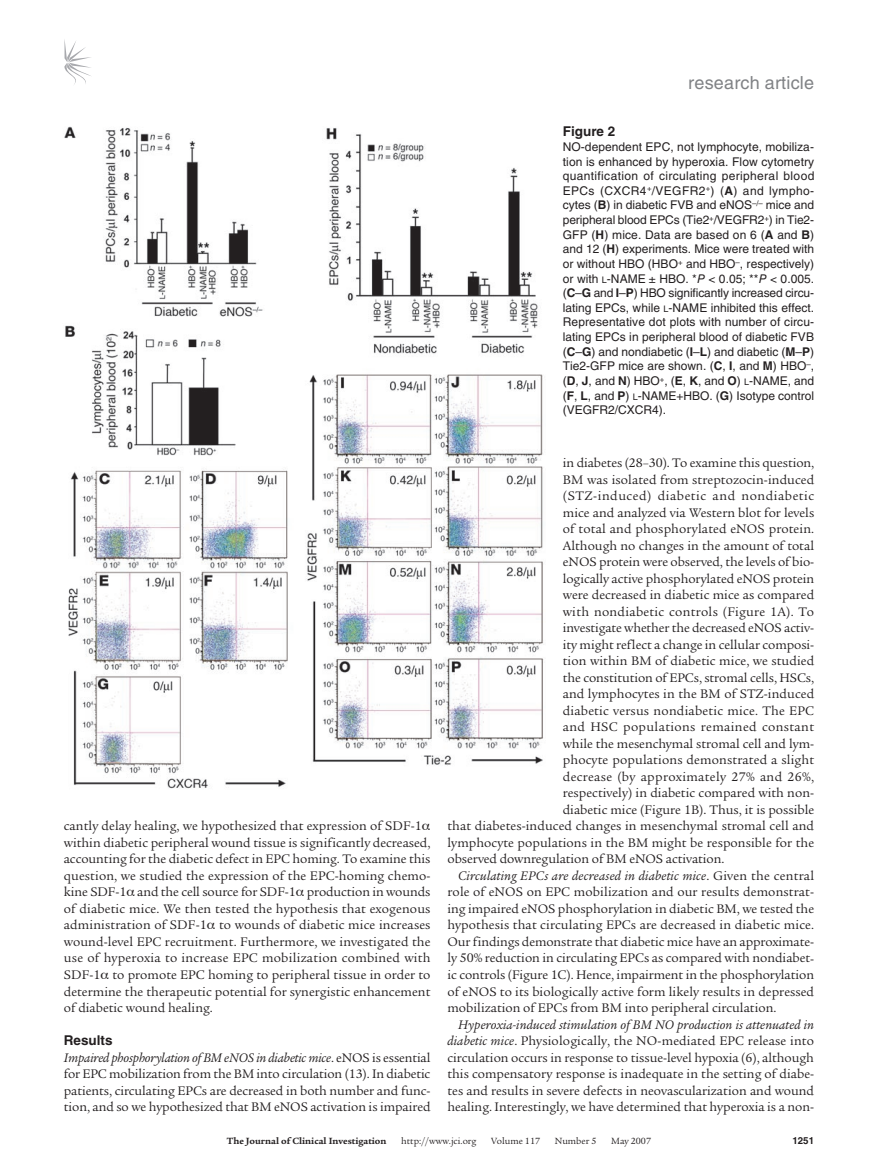
<style>
.page{position:relative;width:878px;height:1174px;background:#fff}
.page>*{position:absolute;margin:0;border:0;box-sizing:border-box;transform-origin:0 0}
.t1{font:18px "Helvetica LT Std";letter-spacing:.01em;color:#808285}
.t2{font:13.5px/16.5px "Legacy Serif Std";color:#231f20;text-align:justify}
.t3{font:13.5px "Legacy Serif Std";letter-spacing:.025em;color:#231f20}
.t4{font:italic 13.5px "Legacy Serif Std";letter-spacing:.015em;color:#231f20}
.t5{font:13.5px "Legacy Serif Std";letter-spacing:.02em;color:#231f20}
.t6{font:13.5px "Legacy Serif Std";letter-spacing:.04em;color:#231f20}
.t7{font:700 13.5px "Helvetica LT Std";color:#231f20}
.t8{font:12px/14.5px "Helvetica LT Std";color:#231f20;text-align:justify}
.t9{font:9.75px "Legacy Serif Std";color:#231f20}
.t10{font:700 9.75px "Legacy Serif Std";color:#231f20}
.t11{font:700 9.75px "Helvetica LT Std";color:#231f20}
.s1{font-style:italic}
.s2{font-weight:700}
.s3{font-size:9px}
.s4{font-style:normal}
</style>
<div class="page">
<svg style="left:64px;top:39px;width:27px;height:45px"></svg>
<img style="left:64px;top:126px;width:480px;height:663px">
<h1 class="t1" style="left:688px;top:72px;width:127px">research article</h1>
<p class="t2" style="left:64px;top:818px;width:368px;text-align:left">cantly delay healing, we hypothesized that expression of SDF-1 within diabetic peripheral wound tissue is significantly decreased, accounting for the diabetic defect in EPC homing. To examine this question, we studied the expression of the EPC-homing chemo&shy;kine SDF-1 and the cell source for SDF-1 production in wounds of diabetic mice. We then tested the hypothesis that exogenous administration of SDF-1 to wounds of diabetic mice increases wound-level EPC recruitment. Furthermore, we investigated the use of hyperoxia to increase EPC mobilization combined with SDF-1 to promote EPC homing to peripheral tissue in order to determine the therapeutic potential for synergistic enhancement of diabetic wound healing.</p>
<p class="t7" style="left:64px;top:1032px;width:50px">Results</p>
<p class="t2" style="left:64px;top:1049px;width:368px"><span class="s1">Impaired phosphorylation of BM eNOS in diabetic mice</span>. eNOS is essential for EPC mobilization from the BM into circulation (13). In diabetic patients, circulating EPCs are decreased in both number and func&shy;tion, and so we hypothesized that BM eNOS activation is impaired</p>
<p class="t7" style="left:562px;top:123px;width:54px">Figure 2</p>
<p class="t8" style="left:562px;top:139px;width:253px">NO-dependent EPC, not lymphocyte, mobiliza&shy;tion is enhanced by hyperoxia. Flow cytometry quantification of circulating peripheral blood EPCs (CXCR4<sup>+</sup>/VEGFR2<sup>+</sup>) (<span class="s2">A</span>) and lympho&shy;cytes (<span class="s2">B</span>) in diabetic FVB and eNOS<sup>–/–</sup> mice and peripheral blood EPCs (Tie2<sup>+</sup>/VEGFR2<sup>+</sup>) in Tie2- GFP (<span class="s2">H</span>) mice. Data are based on 6 (<span class="s2">A</span> and <span class="s2">B</span>) and 12 (<span class="s2">H</span>) experiments. Mice were treated with or without HBO (HBO<sup>+</sup> and HBO<sup>–</sup>, respectively) or with <span class="s3">l</span>-NAME ± HBO. *<span class="s1">P</span> &lt; 0.05; **<span class="s1">P</span> &lt; 0.005. (<span class="s2">C</span>–<span class="s2">G</span> and <span class="s2">I</span>–<span class="s2">P</span>) HBO significantly increased circu&shy;lating EPCs, while <span class="s3">l</span>-NAME inhibited this effect.<br>Representative dot plots with number of circu&shy;lating EPCs in peripheral blood of diabetic FVB (<span class="s2">C</span>–<span class="s2">G</span>) and nondiabetic (<span class="s2">I</span>–<span class="s2">L</span>) and diabetic (<span class="s2">M</span>–<span class="s2">P</span>)<br>Tie2-GFP mice are shown. (<span class="s2">C</span>, <span class="s2">I</span>, and <span class="s2">M</span>) HBO<sup>–</sup>, (<span class="s2">D</span>, <span class="s2">J</span>, and <span class="s2">N</span>) HBO<sup>+</sup>, (<span class="s2">E</span>, <span class="s2">K</span>, and <span class="s2">O</span>) <span class="s3">l</span>-NAME, and (<span class="s2">F</span>, <span class="s2">L</span>, and <span class="s2">P</span>) <span class="s3">l</span>-NAME+HBO. (<span class="s2">G</span>) Isotype control (VEGFR2/CXCR4).</p>
<p class="t2" style="left:563px;top:455px;width:253px">in diabetes (28–30). To examine this question,</p>
<p class="t2" style="left:563px;top:471px;width:253px">BM was isolated from streptozocin-induced</p>
<p class="t6" style="left:563px;top:488px;width:253px">(STZ-induced) diabetic and nondiabetic</p>
<p class="t2" style="left:563px;top:504px;width:253px">mice and analyzed via Western blot for levels</p>
<p class="t2" style="left:563px;top:521px;width:253px">of total and phosphorylated eNOS protein.</p>
<p class="t2" style="left:563px;top:537px;width:253px">Although no changes in the amount of total</p>
<p class="t2" style="left:563px;top:554px;width:253px">eNOS protein were observed, the levels of bio-</p>
<p class="t2" style="left:562px;top:570px;width:253px">logically active phosphorylated eNOS protein</p>
<p class="t2" style="left:562px;top:587px;width:253px">were decreased in diabetic mice as compared</p>
<p class="t5" style="left:562px;top:604px;width:253px">with nondiabetic controls (Figure 1A). To</p>
<p class="t2" style="left:562px;top:620px;width:253px">investigate whether the decreased eNOS activ-</p>
<p class="t2" style="left:562px;top:636px;width:253px">ity might reflect a change in cellular composi-</p>
<p class="t2" style="left:562px;top:653px;width:253px">tion within BM of diabetic mice, we studied</p>
<p class="t2" style="left:563px;top:669px;width:253px">the constitution of EPCs, stromal cells, HSCs,</p>
<p class="t2" style="left:562px;top:686px;width:253px">and lymphocytes in the BM of STZ-induced</p>
<p class="t2" style="left:562px;top:702px;width:253px">diabetic versus nondiabetic mice. The EPC</p>
<p class="t3" style="left:562px;top:719px;width:253px">and HSC populations remained constant</p>
<p class="t2" style="left:562px;top:735px;width:253px">while the mesenchymal stromal cell and lym-</p>
<p class="t2" style="left:562px;top:752px;width:253px">phocyte populations demonstrated a slight</p>
<p class="t3" style="left:562px;top:769px;width:253px">decrease (by approximately 27% and 26%,</p>
<p class="t2" style="left:562px;top:785px;width:253px">respectively) in diabetic compared with non-</p>
<p class="t2" style="left:562px;top:801px;width:253px">diabetic mice (Figure 1B). Thus, it is possible</p>
<p class="t2" style="left:447px;top:818px;width:368px">that diabetes-induced changes in mesenchymal stromal cell and</p>
<p class="t2" style="left:447px;top:834px;width:368px">lymphocyte populations in the BM might be responsible for the</p>
<p class="t2" style="left:447px;top:851px;width:278px">observed downregulation of BM eNOS activation.</p>
<p class="t4" style="left:458px;top:868px;width:357px">Circulating EPCs are decreased in diabetic mice<span class="s4">. Given the central</span></p>
<p class="t2" style="left:447px;top:884px;width:368px">role of eNOS on EPC mobilization and our results demonstrat-</p>
<p class="t2" style="left:447px;top:900px;width:368px">ing impaired eNOS phosphorylation in diabetic BM, we tested the</p>
<p class="t2" style="left:447px;top:917px;width:368px">hypothesis that circulating EPCs are decreased in diabetic mice.</p>
<p class="t2" style="left:447px;top:933px;width:368px">Our findings demonstrate that diabetic mice have an approximate-</p>
<p class="t2" style="left:447px;top:950px;width:368px">ly 50% reduction in circulating EPCs as compared with nondiabet-</p>
<p class="t2" style="left:447px;top:966px;width:368px">ic controls (Figure 1C). Hence, impairment in the phosphorylation</p>
<p class="t2" style="left:447px;top:983px;width:368px">of eNOS to its biologically active form likely results in depressed</p>
<p class="t2" style="left:447px;top:999px;width:330px">mobilization of EPCs from BM into peripheral circulation.</p>
<p class="t2" style="left:447px;top:1016px;width:368px;text-indent:11px"><span class="s1">Hyperoxia-induced stimulation of BM NO production is attenuated in diabetic mice</span>. Physiologically, the NO-mediated EPC release into circulation occurs in response to tissue-level hypoxia (6), although this compensatory response is inadequate in the setting of diabe&shy;tes and results in severe defects in neovascularization and wound healing. Interestingly, we have determined that hyperoxia is a non-</p>
<p class="t10" style="left:227px;top:1135px;width:161px">The Journal of Clinical Investigation</p>
<p class="t9" style="left:401px;top:1135px;width:77px">http://www.jci.org</p>
<p class="t9" style="left:491px;top:1135px;width:50px">Volume 117</p>
<p class="t9" style="left:555px;top:1135px;width:43px">Number 5</p>
<p class="t9" style="left:611px;top:1135px;width:41px">May 2007</p>
<p class="t11" style="left:792px;top:1134px;width:23px">1251</p>
</div>
